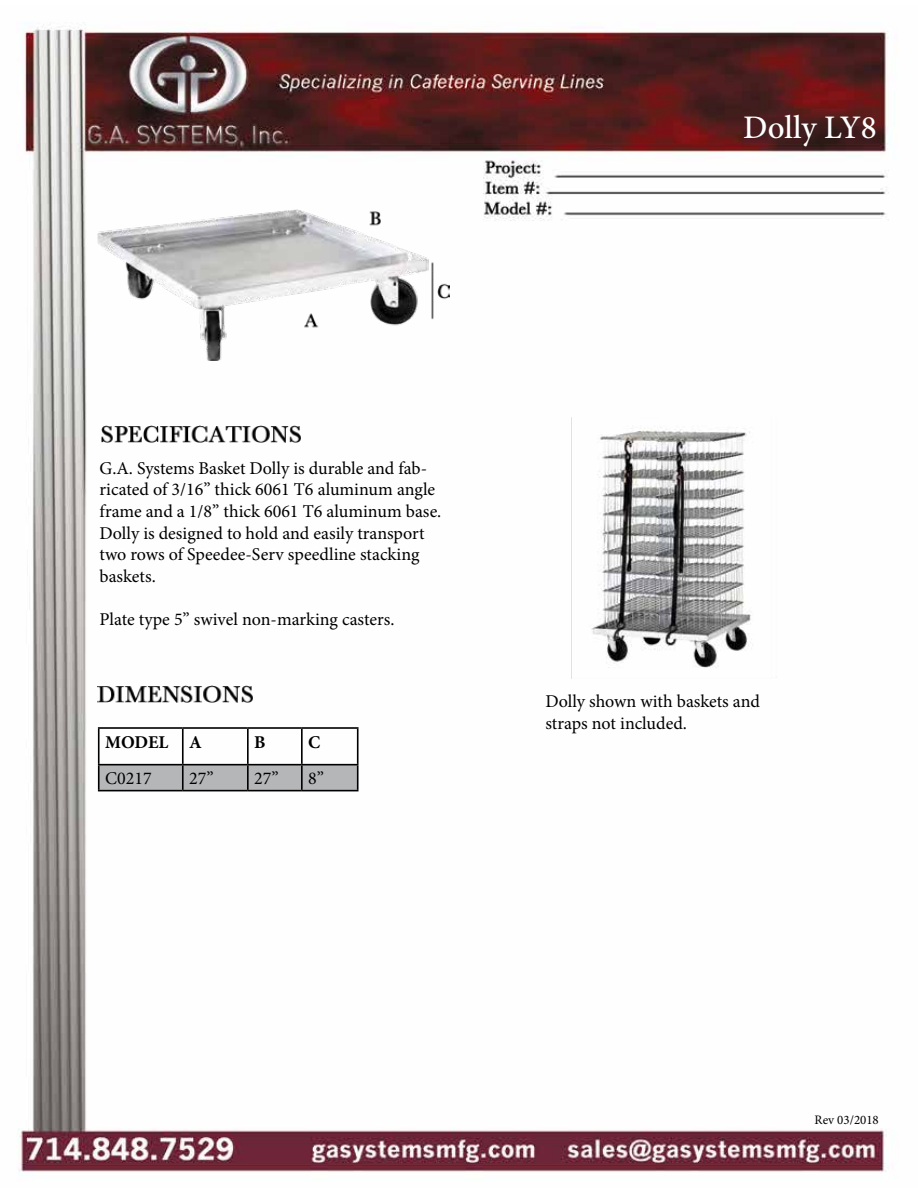
<style>
.page{position:relative;width:918px;height:1188px;background:#fff}
.page>*{position:absolute;margin:0;border:0;box-sizing:border-box;transform-origin:0 0}
.t1{font:500 33px "Minion Pro";letter-spacing:-.005em;color:#fff}
.t2{font:18px/21.6px "Minion Pro";color:#000}
.t3{font:700 18px "Minion Pro";letter-spacing:-.01em;color:#000}
.t4{font:12.9px "Minion Pro";color:#000}
</style>
<div class="page">
<img style="left:18px;top:22px;width:871px;height:1153px">
<img style="left:101px;top:426px;width:200px;height:17px">
<svg style="left:100px;top:765px;width:257px;height:25px;background:#afb1b3"></svg>
<hr style="left:98px;top:727px;width:85px;height:2px;background:#000">
<hr style="left:98px;top:729px;width:2px;height:35px;background:#000">
<hr style="left:183px;top:727px;width:65px;height:2px;background:#000">
<hr style="left:182px;top:729px;width:2px;height:35px;background:#000">
<hr style="left:248px;top:727px;width:54px;height:2px;background:#000">
<hr style="left:247px;top:729px;width:2px;height:35px;background:#000">
<hr style="left:302px;top:727px;width:57px;height:2px;background:#000">
<hr style="left:301px;top:729px;width:2px;height:35px;background:#000">
<hr style="left:357px;top:729px;width:2px;height:35px;background:#000">
<hr style="left:98px;top:764px;width:85px;height:1px;background:#000">
<hr style="left:98px;top:765px;width:2px;height:25px;background:#000">
<hr style="left:183px;top:764px;width:65px;height:1px;background:#000">
<hr style="left:182px;top:765px;width:2px;height:25px;background:#000">
<hr style="left:248px;top:764px;width:54px;height:1px;background:#000">
<hr style="left:247px;top:765px;width:2px;height:25px;background:#000">
<hr style="left:302px;top:764px;width:57px;height:1px;background:#000">
<hr style="left:301px;top:765px;width:2px;height:25px;background:#000">
<hr style="left:357px;top:765px;width:2px;height:25px;background:#000">
<hr style="left:98px;top:790px;width:85px;height:1px;background:#000">
<hr style="left:183px;top:790px;width:65px;height:1px;background:#000">
<hr style="left:248px;top:790px;width:54px;height:1px;background:#000">
<hr style="left:302px;top:790px;width:57px;height:1px;background:#000">
<img style="left:98px;top:685px;width:155px;height:18px">
<img style="left:98px;top:209px;width:352px;height:151px">
<img style="left:554px;top:418px;width:245px;height:261px">
<h1 class="t1" style="left:743px;top:105px;width:135px">Dolly LY8</h1>
<p class="t2" style="left:100px;top:457px;width:343px">G.A. Systems Basket Dolly is durable and fab&shy;ricated of 3/16” thick 6061 T6 aluminum angle frame and a 1/8” thick 6061 T6 aluminum base.<br>Dolly is designed to hold and easily transport two rows of Speedee-Serv speedline stacking baskets.</p>
<p class="t2" style="left:100px;top:609px;width:296px">Plate type 5” swivel non-marking casters.</p>
<p class="t3" style="left:105px;top:729px;width:98px">MODEL A</p>
<p class="t3" style="left:254px;top:729px;width:13px">B</p>
<p class="t3" style="left:308px;top:729px;width:14px">C</p>
<p class="t2" style="left:105px;top:768px;width:48px">C0217</p>
<p class="t2" style="left:189px;top:768px;width:26px">27”</p>
<p class="t2" style="left:254px;top:768px;width:26px">27”</p>
<p class="t2" style="left:308px;top:768px;width:17px">8”</p>
<p class="t2" style="left:545px;top:691px;width:216px">Dolly shown with baskets and straps not included.</p>
<p class="t4" style="left:815px;top:1111px;width:66px">Rev 03/2018</p>
</div>
